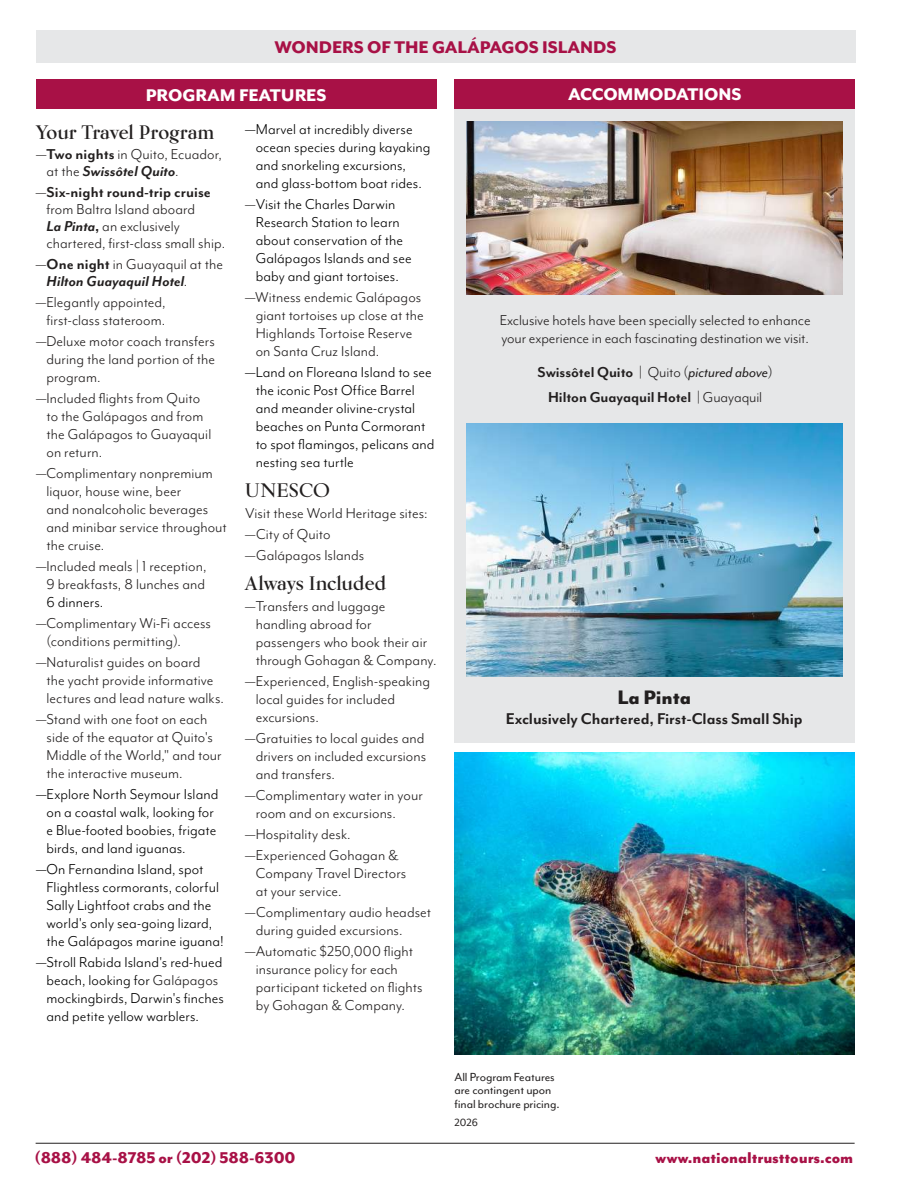
<style>
.page{position:relative;width:918px;height:1188px;background:#fff}
.page>*{position:absolute;margin:0;border:0;box-sizing:border-box;transform-origin:0 0}
.t1{font:800 22.5px "Mr Eaves Mod OT";letter-spacing:-.005em;color:#221f1f}
.t2{font:700 19.5px "Kumlien Pro";letter-spacing:-.005em;color:#221f1f}
.t3{font:800 19.5px "Mr Eaves Mod OT";letter-spacing:-.005em;color:#fff}
.t4{font:800 19.5px "Mr Eaves Mod OT";letter-spacing:-.005em;color:#a81146}
.t5{font:800 18px "Mr Eaves Mod OT";letter-spacing:-.005em;color:#a81146}
.t6{font:700 18px "Mr Eaves Mod OT";letter-spacing:-.005em;color:#221f1f}
.t7{font:16.5px/18px "Mr Eaves Mod OT";letter-spacing:.005em;color:#221f1f}
.t8{font:16.5px/18px "Mr Eaves Mod OT";letter-spacing:.005em;color:#000}
.t9{font:700 16.5px/24.8px "Mr Eaves Mod OT";letter-spacing:-.005em;color:#221f1f;text-align:center}
.t10{font:italic 700 16.5px/17.2px "Mr Eaves Mod OT";letter-spacing:.01em;color:#221f1f}
.t11{font:13.5px/13.5px "Mr Eaves Mod OT";letter-spacing:-.005em;color:#221f1f}
.t12{font:12px "Mr Eaves Mod OT";color:#221f1f}
.s1{font-weight:700}
.s2{font-weight:700;font-style:italic}
.s3{font-weight:400;font-style:normal}
.s4{font-style:normal}
.s5{color:#221f1f}
.s6{font-weight:400}
.s7{font-weight:400;font-style:italic}
</style>
<div class="page">
<div style="left:36px;top:30px;width:819px;height:32px;background:#e6e7e8"></div>
<hr style="left:36px;top:1143px;width:819px;height:1px;background:#221f1f">
<div style="left:36px;top:80px;width:401px;height:29px;background:#a81146"></div>
<div style="left:455px;top:82px;width:400px;height:661px;background:#e6e7e8"></div>
<img style="left:466px;top:423px;width:376px;height:253px">
<div style="left:455px;top:79px;width:400px;height:30px;background:#a81146"></div>
<img style="left:466px;top:122px;width:376px;height:173px">
<img style="left:454px;top:752px;width:401px;height:302px">
<p class="t4" style="left:274px;top:36px;width:344px">WONDERS OF THE GALÁPAGOS ISLANDS</p>
<p class="t3" style="left:146px;top:85px;width:182px">PROGRAM FEATURES</p>
<p class="t3" style="left:568px;top:84px;width:175px">ACCOMMODATIONS</p>
<p class="t2" style="left:36px;top:124px;width:180px">Your Travel Program</p>
<p class="t7" style="left:46px;top:146px;width:177px;line-height:17.2px;text-indent:-10px">—<span class="s1">Two nights</span> in Quito, Ecuador, at the <span class="s2">Swissôtel Quito</span>.</p>
<p class="t7" style="left:46px;top:184px;width:180px;line-height:17.2px;text-indent:-10px">—<span class="s1">Six-night round-trip cruise </span>from Baltra Island aboard<br><span class="s2">La Pinta</span><span class="s1">,</span> an exclusively chartered, first‑class small ship.</p>
<p class="t10" style="left:46px;top:257px;width:178px;text-indent:-10px"><span class="s3">—</span><span class="s4">One night</span> <span class="s3">in Guayaquil at the<br></span>Hilton Guayaquil Hotel<span class="s3">.</span></p>
<p class="t7" style="left:36px;top:294px;width:131px;text-align:right">—Elegantly appointed, first-class stateroom.</p>
<p class="t7" style="left:46px;top:333px;width:170px;text-align:justify;text-indent:-10px">—Deluxe motor coach transfers during the land portion of the program.</p>
<p class="t7" style="left:46px;top:390px;width:166px;text-indent:-10px">—Included flights from Quito to the Galápagos and from the Galápagos to Guayaquil on return.</p>
<p class="t7" style="left:47px;top:465px;width:182px;text-indent:-11px">—Complimentary nonpremium liquor, house wine, beer<br>and nonalcoholic beverages and minibar service throughout the cruise.</p>
<p class="t7" style="left:36px;top:558px;width:172px;text-align:center">—Included meals | 1 reception,<br>9 breakfasts, 8 lunches and</p>
<p class="t8" style="left:47px;top:594px;width:58px">6 dinners.</p>
<p class="t7" style="left:47px;top:615px;width:166px;text-indent:-10px">—Complimentary Wi-Fi access (conditions permitting).</p>
<p class="t7" style="left:47px;top:654px;width:179px;text-indent:-10px">—Naturalist guides on board<br>the yacht provide informative lectures and lead nature walks.</p>
<p class="t7" style="left:47px;top:711px;width:177px;text-indent:-10px">—Stand with one foot on each side of the equator at Quito's<br>Middle of the World," and tour the interactive museum.</p>
<p class="t8" style="left:47px;top:786px;width:173px;text-indent:-10px">—Explore North Seymour Island on a coastal walk, looking for e Blue-footed boobies, frigate birds, and land iguanas.</p>
<p class="t8" style="left:47px;top:861px;width:179px;text-indent:-10px">—On Fernandina Island, spot<br>Flightless cormorants, colorful<br>Sally Lightfoot crabs and the world's only sea-going lizard, the Galápagos marine iguana!</p>
<p class="t8" style="left:47px;top:954px;width:179px;text-indent:-10px">—Stroll Rabida Island's red-hued beach, looking for <span class="s5">Galápagos </span>mockingbirds, Darwin's finches and petite yellow warblers.</p>
<p class="t8" style="left:256px;top:121px;width:176px;text-indent:-10px">—Marvel at incredibly diverse ocean species during kayaking and snorkeling excursions, and glass-bottom boat rides.</p>
<p class="t8" style="left:256px;top:196px;width:157px;text-indent:-10px"><span class="s5">—</span>Visit the Charles Darwin<br>Research Station to learn about conservation of the<br>Galápagos Islands and see baby and giant tortoises.</p>
<p class="t7" style="left:256px;top:289px;width:169px;text-indent:-10px">—Witness endemic Galápagos giant tortoises up close at the<br>Highlands Tortoise Reserve on Santa Cruz Island.</p>
<p class="t8" style="left:256px;top:364px;width:180px;text-indent:-10px">—Land on Floreana Island to see the iconic Post Office Barrel and meander olivine-crystal beaches on Punta Cormorant to spot flamingos, pelicans and nesting sea turtle</p>
<p class="t2" style="left:245px;top:482px;width:86px">UNESCO</p>
<p class="t7" style="left:245px;top:503px;width:184px;line-height:21px">Visit these World Heritage sites: —City of Quito<br>—Galápagos Islands</p>
<p class="t2" style="left:245px;top:575px;width:142px">Always Included</p>
<p class="t7" style="left:256px;top:598px;width:182px;text-indent:-10px">—Transfers and luggage handling abroad for passengers who book their air through Gohagan &amp; Company.</p>
<p class="t7" style="left:256px;top:673px;width:176px;text-indent:-10px">—Experienced, English-speaking local guides for included excursions.</p>
<p class="t7" style="left:256px;top:730px;width:172px;text-align:justify;text-indent:-10px">—Gratuities to local guides and drivers on included excursions and transfers.</p>
<p class="t7" style="left:256px;top:787px;width:169px;text-indent:-10px">—Complimentary water in your room and on excursions.</p>
<p class="t7" style="left:245px;top:824px;width:155px;line-height:21px">—Hospitality desk. —Experienced Gohagan &amp;</p>
<p class="t7" style="left:256px;top:865px;width:152px">Company Travel Directors at your service.</p>
<p class="t7" style="left:256px;top:904px;width:177px;text-indent:-10px">—Complimentary audio headset during guided excursions.</p>
<p class="t7" style="left:256px;top:943px;width:168px;text-indent:-10px">—Automatic $250,000 flight insurance policy for each participant ticketed on flights by Gohagan &amp; Company.</p>
<p class="t7" style="left:500px;top:312px;width:312px">Exclusive hotels have been specially selected to enhance your experience in each fascinating destination we visit.</p>
<p class="t9" style="left:538px;top:361px;width:237px">Swissôtel Quito <span class="s6">| Quito (</span><span class="s7">pictured above</span><span class="s6">)<br></span>Hilton Guayaquil Hotel <span class="s6">| Guayaquil</span></p>
<h1 class="t1" style="left:617px;top:686px;width:75px">La Pinta</h1>
<p class="t6" style="left:506px;top:712px;width:298px">Exclusively Chartered, First-Class Small Ship</p>
<p class="t11" style="left:454px;top:1071px;width:107px">All Program Features are contingent upon final brochure pricing.</p>
<p class="t12" style="left:454px;top:1118px;width:25px">2026</p>
<p class="t5" style="left:34px;top:1148px;width:263px">(888) 484-8785 or (202) 588-6300</p>
<p class="t5" style="left:655px;top:1148px;width:200px">www.nationaltrusttours.com</p>
</div>
